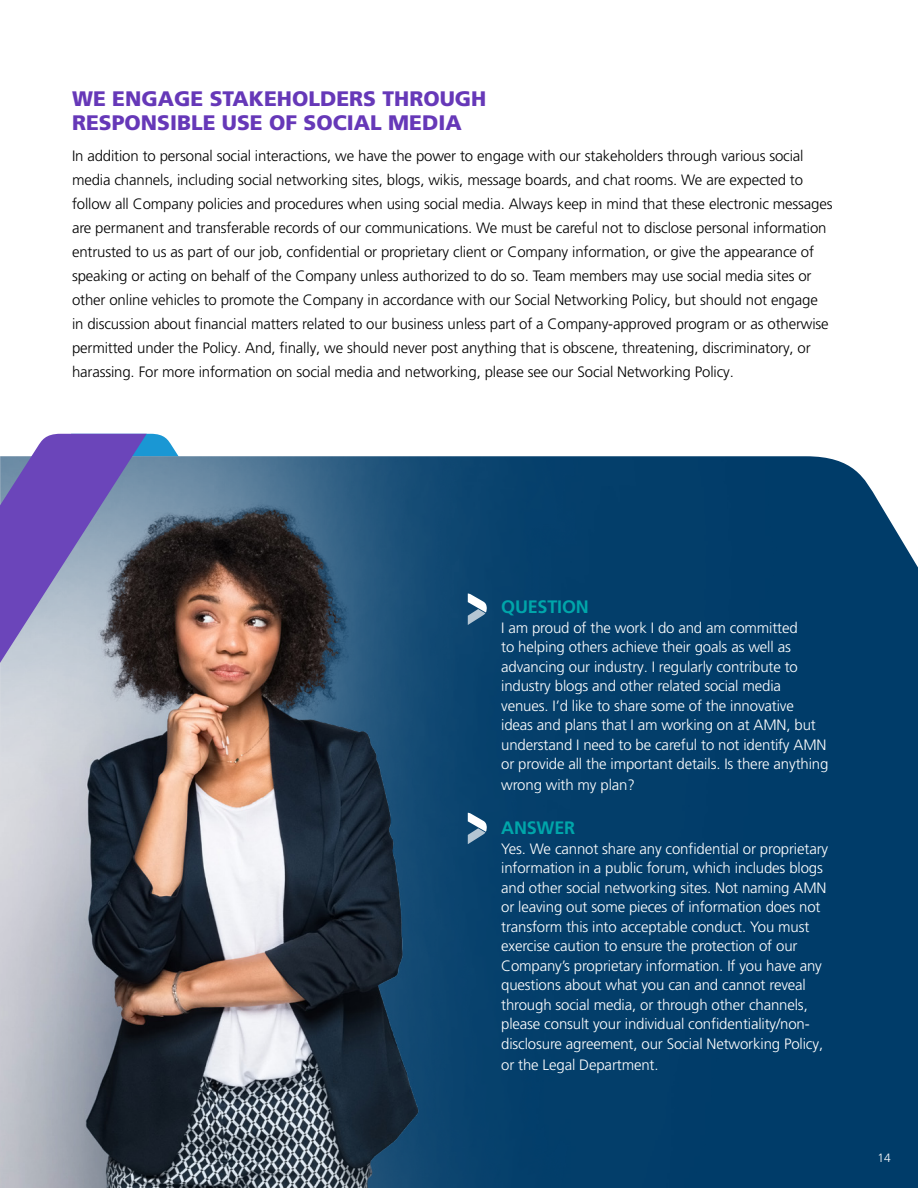
<style>
.page{position:relative;width:918px;height:1188px;background:#fff}
.page>*{position:absolute;margin:0;border:0;box-sizing:border-box;transform-origin:0 0}
.t1{font:900 21px/24px "Frutiger LT Pro";color:#6638b8}
.t2{font:700 18px "Frutiger LT Pro";letter-spacing:-.01em;color:#00a6aa}
.t3{font:300 15px/24px "Frutiger LT Pro";letter-spacing:-.01em;color:#000}
.t4{font:300 15px/19.5px "Frutiger LT Pro";letter-spacing:-.01em;color:#fff}
.t5{font:300 12px "Frutiger LT Pro";color:#fff}
</style>
<div class="page">
<div style="left:788px;top:456px;width:130px;height:732px;background:#003c69"></div>
<img style="left:0;top:456px;width:788px;height:732px">
<svg style="left:450px;top:592px;width:37px;height:34px"></svg>
<svg style="left:468px;top:813px;width:19px;height:31px"></svg>
<svg style="left:0;top:434px;width:147px;height:602px;background:#8d8ca8"></svg>
<h1 class="t1" style="left:72px;top:86px;width:416px">WE ENGAGE STAKEHOLDERS THROUGH<br>RESPONSIBLE USE OF SOCIAL MEDIA</h1>
<p class="t3" style="left:72px;top:143px;width:762px">In addition to personal social interactions, we have the power to engage with our stakeholders through various social media channels, including social networking sites, blogs, wikis, message boards, and chat rooms. We are expected to follow all Company policies and procedures when using social media. Always keep in mind that these electronic messages are permanent and transferable records of our communications. We must be careful not to disclose personal information entrusted to us as part of our job, confidential or proprietary client or Company information, or give the appearance of speaking or acting on behalf of the Company unless authorized to do so. Team members may use social media sites or other online vehicles to promote the Company in accordance with our Social Networking Policy, but should not engage in discussion about financial matters related to our business unless part of a Company-approved program or as otherwise permitted under the Policy. And, finally, we should never post anything that is obscene, threatening, discriminatory, or harassing. For more information on social media and networking, please see our Social Networking Policy.</p>
<p class="t2" style="left:501px;top:596px;width:89px">QUESTION</p>
<p class="t4" style="left:501px;top:618px;width:329px">I am proud of the work I do and am committed<br>to helping others achieve their goals as well as advancing our industry. I regularly contribute to industry blogs and other related social media venues. I’d like to share some of the innovative ideas and plans that I am working on at AMN, but understand I need to be careful to not identify AMN or provide all the important details. Is there anything</p>
<p class="t4" style="left:501px;top:775px;width:135px">wrong with my plan?</p>
<p class="t2" style="left:501px;top:817px;width:76px">ANSWER</p>
<p class="t4" style="left:501px;top:839px;width:329px">Yes. We cannot share any confidential or proprietary information in a public forum, which includes blogs and other social networking sites. Not naming AMN or leaving out some pieces of information does not transform this into acceptable conduct. You must exercise caution to ensure the protection of our Company’s proprietary information. If you have any questions about what you can and cannot reveal through social media, or through other channels, please consult your individual confidentiality/non&shy;disclosure agreement, our Social Networking Policy,</p>
<p class="t4" style="left:501px;top:1055px;width:159px">or the Legal Department.</p>
<p class="t5" style="left:878px;top:1151px;width:15px">14</p>
</div>
